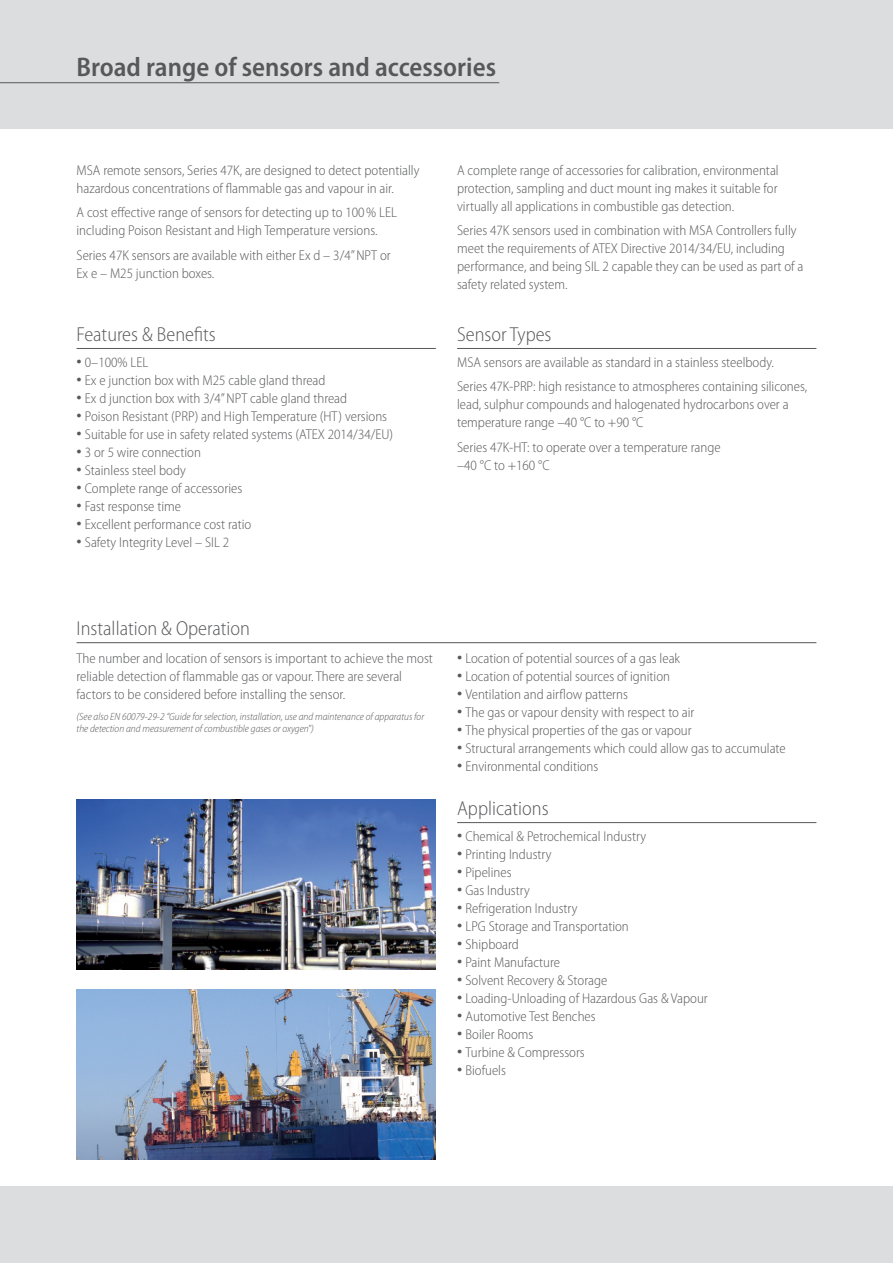
<style>
.page{position:relative;width:893px;height:1263px;background:#fff}
.page>*{position:absolute;margin:0;border:0;box-sizing:border-box;transform-origin:0 0}
.t1{font:600 semi-condensed 27px "Myriad Pro";color:#57585a}
.t2{font:300 semi-condensed 20.25px "Myriad Pro";color:#57585a}
.t3{font:300 semi-condensed 14.25px/18px "Myriad Pro";color:#57585a}
.t4{font:italic 300 semi-condensed 10.5px/12px "Myriad Pro";color:#57585a}
.s1{font-size:21.15px}
</style>
<div class="page">
<div style="left:0;top:1186px;width:893px;height:77px;background:#dcdddf"></div>
<img style="left:77px;top:799px;width:359px;height:170px">
<img style="left:77px;top:990px;width:359px;height:170px">
<div style="left:0;top:0;width:893px;height:129px;background:#dcdddf"></div>
<hr style="left:0;top:82px;width:499px;height:1px;background:#57585a">
<hr style="left:77px;top:348px;width:359px;height:1px;background:#57585a">
<hr style="left:457px;top:348px;width:359px;height:1px;background:#57585a">
<hr style="left:77px;top:642px;width:739px;height:1px;background:#57585a">
<hr style="left:457px;top:822px;width:359px;height:1px;background:#57585a">
<h1 class="t1" style="left:77px;top:57px;width:421px">Broad range of sensors and accessories</h1>
<p class="t3" style="left:77px;top:162px;width:344px">MSA remote sensors, Series 47K, are designed to detect potentially hazardous concentrations of flammable gas and vapour in air.</p>
<p class="t3" style="left:77px;top:205px;width:322px">A cost effective range of sensors for detecting up to 100% LEL including Poison Resistant and High Temperature versions.</p>
<p class="t3" style="left:77px;top:247px;width:316px">Series 47K sensors are available with either Ex d – 3/4”NPT or<br>Ex e – M25 junction boxes.</p>
<h2 class="t2" style="left:77px;top:326px;width:141px">Features &amp; Benefits</h2>
<p class="t3" style="left:77px;top:354px;width:73px"><span class="s1">•</span> 0–100% LEL</p>
<p class="t3" style="left:77px;top:372px;width:250px"><span class="s1">•</span> Ex e junction box with M25 cable gland thread</p>
<p class="t3" style="left:77px;top:390px;width:272px"><span class="s1">•</span> Ex d junction box with 3/4”NPT cable gland thread</p>
<p class="t3" style="left:77px;top:408px;width:312px"><span class="s1">•</span> Poison Resistant (PRP) and High Temperature (HT) versions</p>
<p class="t3" style="left:77px;top:426px;width:318px"><span class="s1">•</span> Suitable for use in safety related systems (ATEX 2014/34/EU)</p>
<p class="t3" style="left:77px;top:444px;width:126px"><span class="s1">•</span> 3 or 5 wire connection</p>
<p class="t3" style="left:77px;top:462px;width:111px"><span class="s1">•</span> Stainless steel body</p>
<p class="t3" style="left:77px;top:480px;width:167px"><span class="s1">•</span> Complete range of accessories</p>
<p class="t3" style="left:77px;top:498px;width:106px"><span class="s1">•</span> Fast response time</p>
<p class="t3" style="left:77px;top:516px;width:176px"><span class="s1">•</span> Excellent performance cost ratio</p>
<p class="t3" style="left:77px;top:534px;width:154px"><span class="s1">•</span> Safety Integrity Level – SIL 2</p>
<p class="t3" style="left:457px;top:162px;width:323px;text-align:justify">A complete range of accessories for calibration, environmental protection, sampling and duct mount ing makes it suitable for virtually all applications in combustible gas detection.</p>
<p class="t3" style="left:457px;top:223px;width:348px">Series 47K sensors used in combination with MSA Controllers fully meet the requirements of ATEX Directive 2014/34/EU, including performance, and being SIL 2 capable they can be used as part of a safety related system.</p>
<h2 class="t2" style="left:457px;top:326px;width:96px">Sensor Types</h2>
<p class="t3" style="left:457px;top:351px;width:352px;line-height:24.5px">MSA sensors are available as standard in a stainless steelbody.<br>Series 47K-PRP: high resistance to atmospheres containing silicones,</p>
<p class="t3" style="left:457px;top:397px;width:333px">lead, sulphur compounds and halogenated hydrocarbons over a temperature range –40 °C to +90 °C</p>
<p class="t3" style="left:457px;top:439px;width:265px">Series 47K-HT: to operate over a temperature range –40 °C to +160 °C</p>
<h2 class="t2" style="left:77px;top:621px;width:175px">Installation &amp; Operation</h2>
<p class="t3" style="left:77px;top:651px;width:358px">The number and location of sensors is important to achieve the most reliable detection of flammable gas or vapour. There are several factors to be considered before installing the sensor.</p>
<p class="t4" style="left:77px;top:711px;width:349px">(See also EN 60079-29-2 “Guide for selection, installation, use and maintenance of apparatus for the detection and measurement ofcombustible gases or oxygen”)</p>
<p class="t3" style="left:457px;top:651px;width:225px"><span class="s1">•</span> Location of potential sources of a gas leak</p>
<p class="t3" style="left:457px;top:669px;width:214px"><span class="s1">•</span> Location of potential sources of ignition</p>
<p class="t3" style="left:457px;top:687px;width:172px"><span class="s1">•</span> Ventilation and airflow patterns</p>
<p class="t3" style="left:457px;top:705px;width:239px"><span class="s1">•</span> The gas or vapour density with respect to air</p>
<p class="t3" style="left:457px;top:723px;width:236px"><span class="s1">•</span> The physical properties of the gas or vapour</p>
<p class="t3" style="left:457px;top:741px;width:330px"><span class="s1">•</span> Structural arrangements which could allow gas to accumulate</p>
<p class="t3" style="left:457px;top:759px;width:143px"><span class="s1">•</span> Environmental conditions</p>
<h2 class="t2" style="left:457px;top:800px;width:93px">Applications</h2>
<p class="t3" style="left:457px;top:828px;width:191px"><span class="s1">•</span> Chemical &amp; Petrochemical Industry</p>
<p class="t3" style="left:457px;top:846px;width:96px"><span class="s1">•</span> Printing Industry</p>
<p class="t3" style="left:457px;top:864px;width:56px"><span class="s1">•</span> Pipelines</p>
<p class="t3" style="left:457px;top:882px;width:74px"><span class="s1">•</span> Gas Industry</p>
<p class="t3" style="left:457px;top:900px;width:122px"><span class="s1">•</span> Refrigeration Industry</p>
<p class="t3" style="left:457px;top:918px;width:173px"><span class="s1">•</span> LPG Storage and Transportation</p>
<p class="t3" style="left:457px;top:936px;width:63px"><span class="s1">•</span> Shipboard</p>
<p class="t3" style="left:457px;top:954px;width:104px"><span class="s1">•</span> Paint Manufacture</p>
<p class="t3" style="left:457px;top:972px;width:152px"><span class="s1">•</span> Solvent Recovery &amp; Storage</p>
<p class="t3" style="left:457px;top:990px;width:252px"><span class="s1">•</span> Loading-Unloading of Hazardous Gas &amp; Vapour</p>
<p class="t3" style="left:457px;top:1008px;width:140px"><span class="s1">•</span> Automotive Test Benches</p>
<p class="t3" style="left:457px;top:1026px;width:78px"><span class="s1">•</span> Boiler Rooms</p>
<p class="t3" style="left:457px;top:1044px;width:129px"><span class="s1">•</span> Turbine &amp; Compressors</p>
<p class="t3" style="left:457px;top:1062px;width:50px"><span class="s1">•</span> Biofuels</p>
</div>
